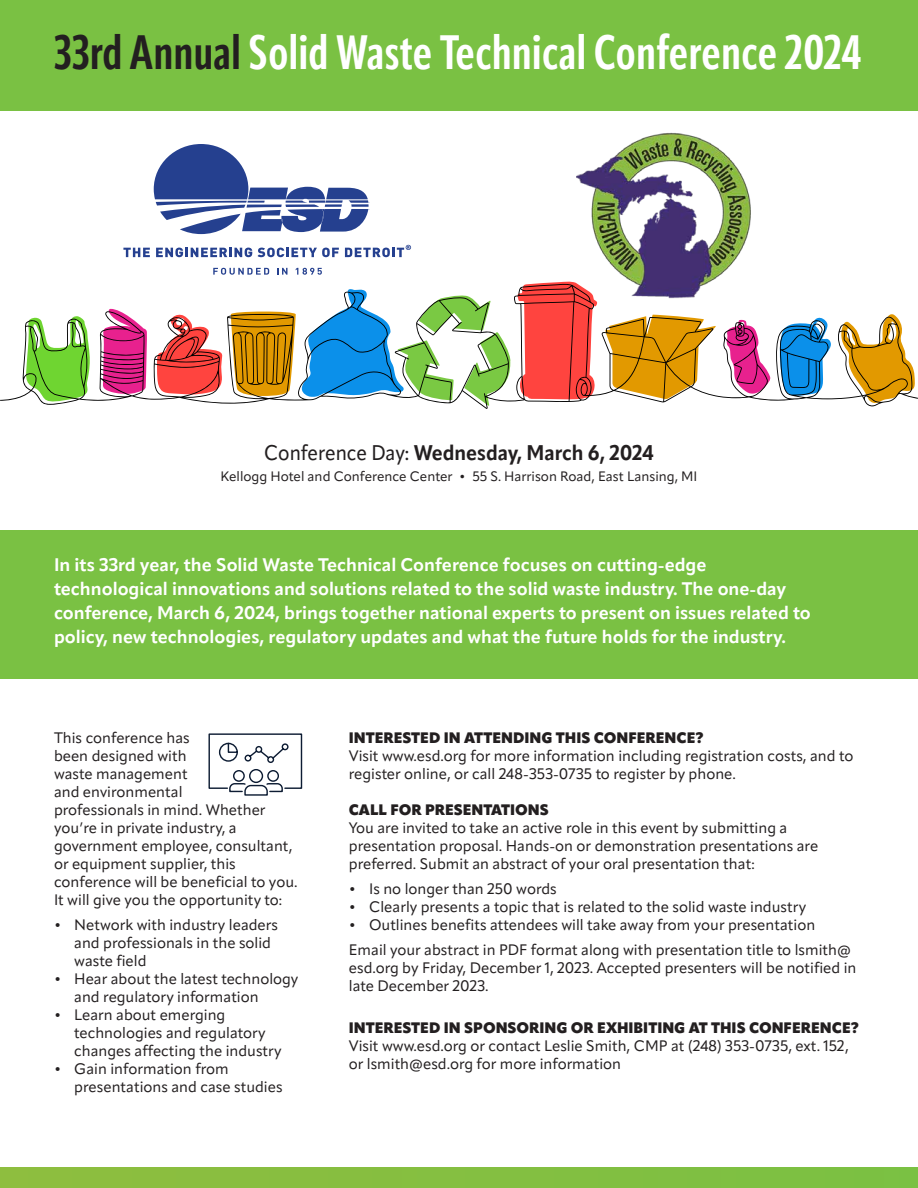
<style>
.page{position:relative;width:918px;height:1188px;background:#fff}
.page>*{position:absolute;margin:0;border:0;box-sizing:border-box;transform-origin:0 0}
.t1{font:700 48px "Apparat Extra Cond";letter-spacing:.01em;color:#fff}
.t2{font:700 21px "Apparat Semi Cond";color:#231f20}
.t3{font:700 18px/24px "Apparat";color:#fff}
.t4{font:15px/18px "Apparat";color:#231f20}
.t5{font:900 15px "Apparat";color:#231f20}
.t6{font:13.5px "Apparat";color:#231f20}
.s1{color:#231f20}
.s2{font-weight:400}
</style>
<div class="page">
<div style="left:0;top:530px;width:918px;height:149px;background:#7ac143"></div>
<div style="left:0;top:0;width:918px;height:110px;background:#7ac143"></div>
<div style="left:0;top:1167px;width:918px;height:21px;background:#85bf41"></div>
<img style="left:577px;top:132px;width:174px;height:151px">
<svg style="left:154px;top:144px;width:216px;height:90px"></svg>
<svg style="left:123px;top:248px;width:27px;height:9px"></svg>
<svg style="left:156px;top:248px;width:96px;height:9px"></svg>
<svg style="left:258px;top:248px;width:81px;height:9px"></svg>
<svg style="left:345px;top:245px;width:66px;height:12px"></svg>
<svg style="left:213px;top:268px;width:56px;height:7px"></svg>
<svg style="left:277px;top:268px;width:10px;height:7px"></svg>
<svg style="left:296px;top:268px;width:26px;height:7px"></svg>
<svg style="left:0;top:283px;width:918px;height:126px"></svg>
<svg style="left:208px;top:733px;width:95px;height:63px"></svg>
<h1 class="t1" style="left:54px;top:24px;width:809px"><span class="s1">33rd Annual</span> Solid Waste Technical Conference 2024</h1>
<h2 class="t2" style="left:264px;top:440px;width:391px"><span class="s2">Conference Day:</span> Wednesday, March 6, 2024</h2>
<p class="t6" style="left:221px;top:468px;width:478px">Kellogg Hotel and Conference Center • 55 S. Harrison Road, East Lansing, MI</p>
<p class="t3" style="left:54px;top:553px;width:758px">In its 33rd year, the Solid Waste Technical Conference focuses on cutting-edge technological innovations and solutions related to the solid waste industry. The one-day conference, March 6, 2024, brings together national experts to present on issues related to policy, new technologies, regulatory updates and what the future holds for the industry.</p>
<p class="t4" style="left:54px;top:729px;width:245px">This conference has<br>been designed with<br>waste management<br>and environmental<br>professionals in mind. Whether you’re in private industry, a government employee, consultant, or equipment supplier, this conference will be beneficial to you.<br>It will give you the opportunity to:</p>
<p class="t4" style="left:74px;top:916px;width:205px;text-indent:-20px">• Network with industry leaders and professionals in the solid waste field</p>
<p class="t4" style="left:74px;top:970px;width:226px;text-indent:-20px">• Hear about the latest technology and regulatory information</p>
<p class="t4" style="left:74px;top:1006px;width:209px;text-indent:-20px">• Learn about emerging technologies and regulatory changes affecting the industry</p>
<p class="t4" style="left:74px;top:1060px;width:210px;text-indent:-20px">• Gain information from presentations and case studies</p>
<p class="t5" style="left:349px;top:729px;width:357px">INTERESTED IN ATTENDING THIS CONFERENCE?</p>
<p class="t4" style="left:349px;top:747px;width:506px">Visit www.esd.org for more information including registration costs, and to register online, or call 248-353-0735 to register by phone.</p>
<p class="t5" style="left:349px;top:801px;width:202px">CALL FOR PRESENTATIONS</p>
<p class="t4" style="left:349px;top:819px;width:471px">You are invited to take an active role in this event by submitting a presentation proposal. Hands-on or demonstration presentations are preferred. Submit an abstract of your oral presentation that:</p>
<p class="t4" style="left:349px;top:880px;width:209px">• Is no longer than 250 words</p>
<p class="t4" style="left:349px;top:898px;width:459px">• Clearly presents a topic that is related to the solid waste industry</p>
<p class="t4" style="left:349px;top:912px;width:504px;line-height:24.8px">• Outlines benefits attendees will take away from your presentation<br>Email your abstract in PDF format along with presentation title to lsmith@</p>
<p class="t4" style="left:349px;top:958px;width:509px">esd.org by Friday, December 1, 2023. Accepted presenters will be notified in late December 2023.</p>
<p class="t5" style="left:349px;top:1019px;width:512px">INTERESTED IN SPONSORING OR EXHIBITING AT THIS CONFERENCE?</p>
<p class="t4" style="left:349px;top:1037px;width:502px">Visit www.esd.org or contact Leslie Smith, CMP at (248) 353-0735, ext. 152, or lsmith@esd.org for more information</p>
</div>
